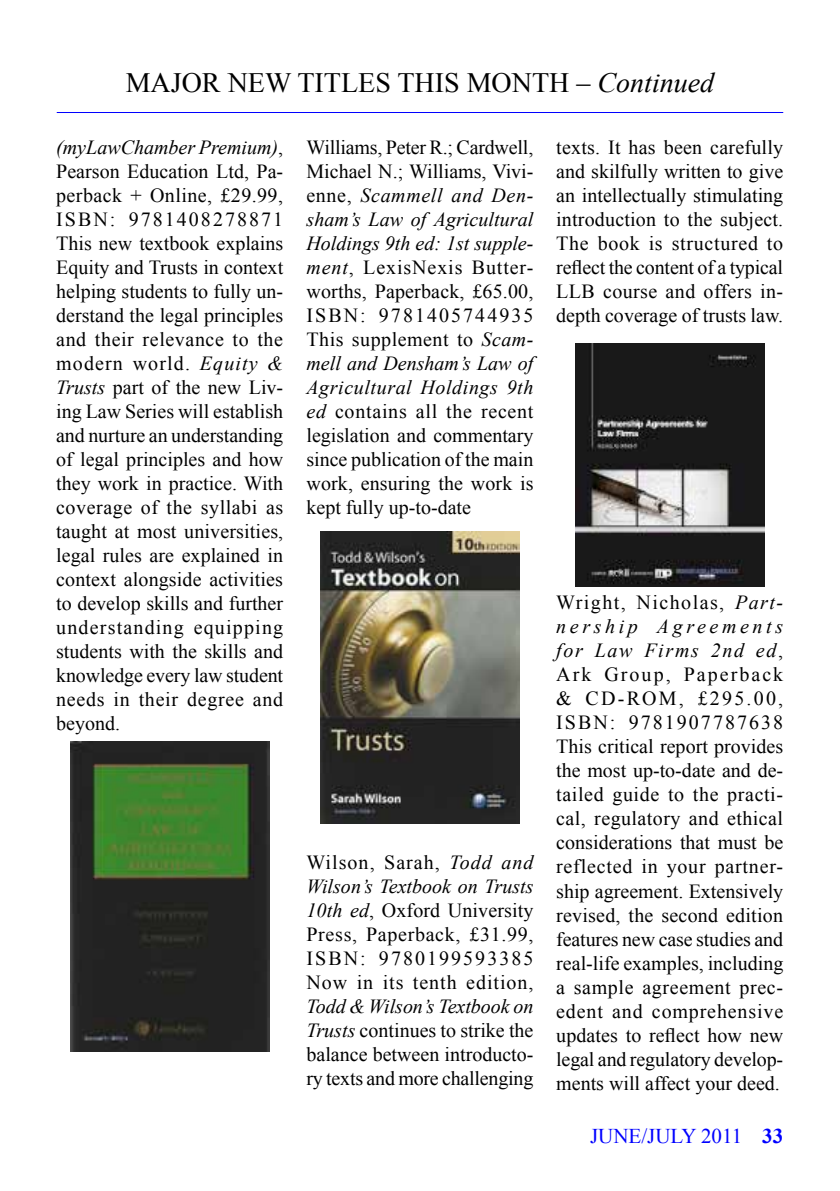
<style>
.page{position:relative;width:840px;height:1191px;background:#fff}
.page>*{position:absolute;margin:0;border:0;box-sizing:border-box;transform-origin:0 0}
.t1{font:28px "Times New Roman";color:#000}
.t2{font:21px "Times New Roman";color:#00f}
.t3{font:20px/24px "Times New Roman";color:#000;text-align:justify}
.s1{font-style:italic}
.s2{font-weight:700}
</style>
<div class="page">
<hr style="left:57px;top:112px;width:725px;height:1px;background:#00f">
<img style="left:71px;top:741px;width:198px;height:311px">
<img style="left:320px;top:531px;width:199px;height:292px">
<img style="left:575px;top:343px;width:188px;height:243px">
<h1 class="t1" style="left:126px;top:64px;width:590px">MAJOR NEW TITLES THIS MONTH – <span class="s1">Continued</span></h1>
<p class="t3" style="left:56px;top:134px;width:228px"><span class="s1">(myLawChamber Premium)</span>, Pearson Education Ltd, Pa&shy;perback + Online, £29.99, ISBN: 9781408278871<br>This new textbook explains Equity and Trusts in context helping students to fully un&shy;derstand the legal principles and their relevance to the modern world. <span class="s1">Equity &amp; Trusts</span> part of the new Liv&shy;ing Law Series will establish and nurture an understanding of legal principles and how they work in practice. With coverage of the syllabi as taught at most universities, legal rules are explained in context alongside activities to develop skills and further understanding equipping students with the skills and knowledge every law student needs in their degree and beyond.</p>
<p class="t3" style="left:306px;top:134px;width:228px">Williams, Peter R.; Cardwell, Michael N.; Williams, Vivi&shy;enne, <span class="s1">Scammell and Den&shy;sham’s Law of Agricultural Holdings 9th ed: 1st supple&shy;ment</span>, LexisNexis Butter&shy;worths, Paperback, £65.00, ISBN: 9781405744935<br>This supplement to <span class="s1">Scam&shy;mell and Densham’s Law of Agricultural Holdings 9th ed</span> contains all the recent legislation and commentary since publication of the main work, ensuring the work is kept fully up-to-date</p>
<p class="t3" style="left:306px;top:850px;width:228px">Wilson, Sarah, <span class="s1">Todd and Wilson’s Textbook on Trusts 10th ed</span>, Oxford University Press, Paperback, £31.99, ISBN: 9780199593385<br>Now in its tenth edition,</p>
<p class="t3" style="left:306px;top:994px;width:228px"><span class="s1">Todd &amp; Wilson’s Textbook on Trusts</span> continues to strike the balance between introducto&shy;ry texts and more challenging</p>
<p class="t3" style="left:556px;top:134px;width:228px">texts. It has been carefully and skilfully written to give an intellectually stimulating introduction to the subject.<br>The book is structured to reflect the content of a typical LLB course and offers in&shy;depth coverage of trusts law.</p>
<p class="t3" style="left:556px;top:590px;width:228px">Wright, Nicholas, <span class="s1">Part&shy;nership Agreements for Law Firms 2nd ed</span>, Ark Group, Paperback &amp; CD-ROM, £295.00, ISBN: 9781907787638<br>This critical report provides the most up-to-date and de&shy;tailed guide to the practi&shy;cal, regulatory and ethical considerations that must be reflected in your partner&shy;ship agreement. Extensively revised, the second edition features new case studies and real-life examples, including a sample agreement prec&shy;edent and comprehensive updates to reflect how new legal and regulatory develop&shy;ments will affect your deed.</p>
<p class="t2" style="left:589px;top:1122px;width:195px">JUNE/JULY 2011 <span class="s2">33</span></p>
</div>
